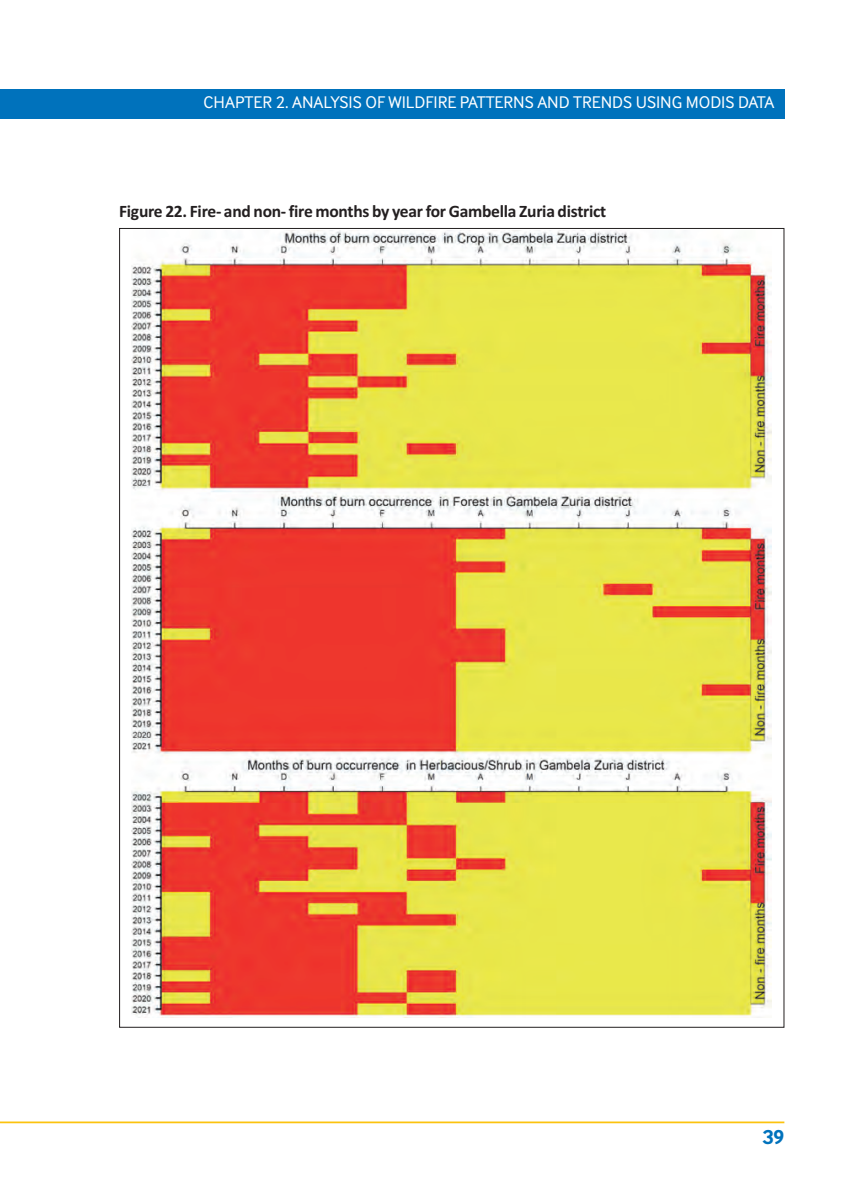
<style>
.page{position:relative;width:844px;height:1191px;background:#fff}
.page>*{position:absolute;margin:0;border:0;box-sizing:border-box;transform-origin:0 0}
.t1{font:700 21px "Inter Face";color:#0072bc}
.t2{font:700 17.5px "Calibri";letter-spacing:-.015em;color:#231f20}
.t3{font:17.5px "Inter Face";color:#fff}
</style>
<div class="page">
<div style="left:0;top:89px;width:784px;height:30px;background:#0072bc"></div>
<hr style="left:0;top:1121px;width:784px;height:2px;background:#fcc30f">
<img style="left:131px;top:231px;width:641px;height:787px">
<p class="t3" style="left:203px;top:92px;width:572px">CHAPTER 2. ANALYSIS OF WILDFIRE PATTERNS AND TRENDS USING MODIS DATA</p>
<p class="t2" style="left:119px;top:205px;width:488px">Figure 22. Fire- and non- fire months by year for Gambella Zuria district</p>
<p class="t1" style="left:762px;top:1124px;width:24px">39</p>
</div>
